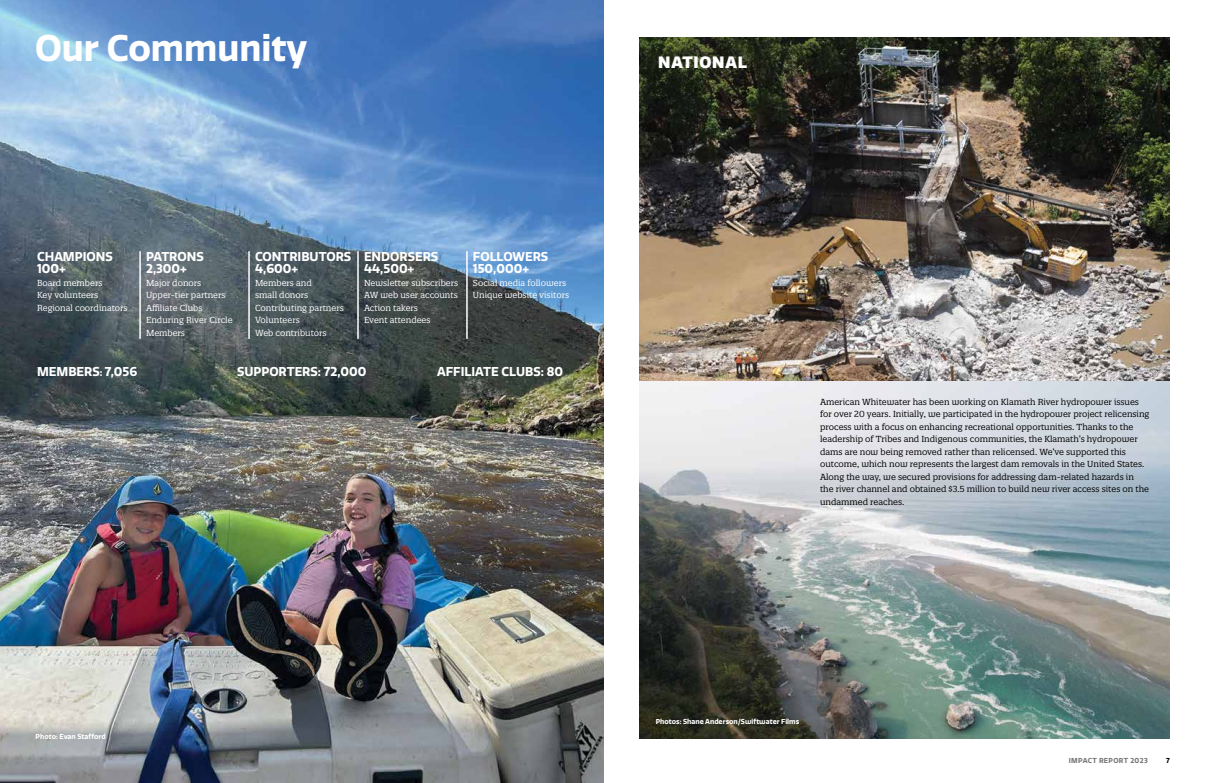
<style>
.page{position:relative;width:1206px;height:783px;background:#fff}
.page>*{position:absolute;margin:0;border:0;box-sizing:border-box;transform-origin:0 0}
.t1{font:700 36px "Quatro";color:#fff}
.t2{font:900 16px "Quatro";letter-spacing:.05em;color:#fff}
.t3{font:700 12.5px/12.5px "Quatro";color:#fff}
.t4{font:8.5px/12.5px "Quatro Slab";color:#000}
.t5{font:8.5px/12.5px "Quatro Slab";color:#fff}
.t6{font:700 7px "Quatro";color:#fff}
.t7{font:700 7px "Quatro";letter-spacing:.05em;color:#77787b}
.t8{font:700 7px "Quatro";color:#000}
.s1{font-size:10.5px}
</style>
<div class="page">
<img style="left:639px;top:38px;width:531px;height:701px">
<img style="left:0;top:0;width:604px;height:783px">
<hr style="left:140px;top:251px;width:1px;height:88px;background:#fff">
<hr style="left:249px;top:251px;width:1px;height:88px;background:#fff">
<hr style="left:358px;top:251px;width:1px;height:88px;background:#fff">
<hr style="left:467px;top:251px;width:1px;height:88px;background:#fff">
<h1 class="t1" style="left:35px;top:27px;width:274px">Our Community</h1>
<h3 class="t3" style="left:37px;top:250px;width:77px">CHAMPIONS<br>100+</h3>
<p class="t5" style="left:37px;top:277px;width:92px">Board members<br>Key volunteers<br>Regional coordinators</p>
<h3 class="t3" style="left:146px;top:250px;width:59px">PATRONS<br>2,300+</h3>
<p class="t5" style="left:146px;top:277px;width:88px">Major donors<br>Upper-tier partners<br>Affiliate Clubs<br>Enduring River Circle<br>Members</p>
<h3 class="t3" style="left:255px;top:250px;width:98px">CONTRIBUTORS<br>4,600+</h3>
<p class="t5" style="left:255px;top:277px;width:90px">Members and<br>small donors<br>Contributing partners<br>Volunteers<br>Web contributors</p>
<h3 class="t3" style="left:364px;top:250px;width:76px">ENDORSERS<br>44,500+</h3>
<p class="t5" style="left:364px;top:277px;width:96px">Newsletter subscribers<br>AW web user accounts<br>Action takers<br>Event attendees</p>
<h3 class="t3" style="left:473px;top:250px;width:77px">FOLLOWERS<br>150,000+</h3>
<p class="t5" style="left:473px;top:277px;width:98px">Social media followers<br>Unique website visitors</p>
<h3 class="t3" style="left:37px;top:365px;width:102px">MEMBERS<span class="s1">:</span> 7,056</h3>
<h3 class="t3" style="left:237px;top:365px;width:131px">SUPPORTERS: 72,000</h3>
<h3 class="t3" style="left:437px;top:365px;width:127px">AFFILIATE CLUBS: 80</h3>
<p class="t6" style="left:36px;top:732px;width:72px">Photo: Evan Stafford</p>
<h2 class="t2" style="left:658px;top:53px;width:90px">NATIONAL</h2>
<p class="t4" style="left:820px;top:395px;width:331px">American Whitewater has been working on Klamath River hydropower issues for over 20 years. Initially, we participated in the hydropower project relicensing process with a focus on enhancing recreational opportunities. Thanks to the leadership of Tribes and Indigenous communities, the Klamath’s hydropower dams are now being removed rather than relicensed. We’ve supported this outcome, which now represents the largest dam removals in the United States.<br>Along the way, we secured provisions for addressing dam-related hazards in the river channel and obtained $3.5 million to build new river access sites on the undammed reaches.</p>
<p class="t6" style="left:656px;top:718px;width:145px">Photos: Shane Anderson/Swiftwater Films</p>
<p class="t7" style="left:1069px;top:756px;width:81px">IMPACT REPORT 2023</p>
<p class="t8" style="left:1166px;top:756px;width:5px">7</p>
</div>
